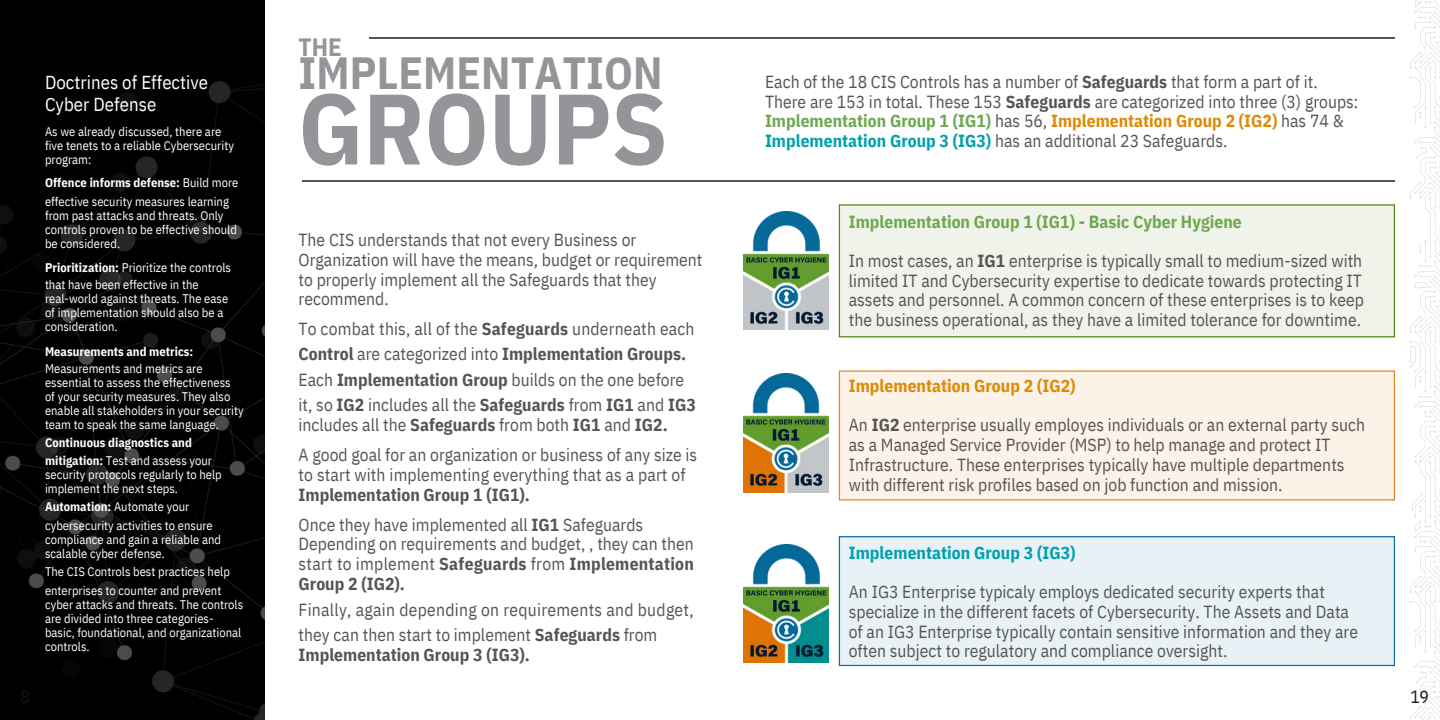
<style>
.page{position:relative;width:1440px;height:720px;background:#fff}
.page>*{position:absolute;margin:0;border:0;box-sizing:border-box;transform-origin:0 0}
.t1{font:700 100px "IBM Plex Sans Cond";color:#939598}
.t2{font:700 45px "IBM Plex Sans Cond";color:#939598}
.t3{font:700 25px "IBM Plex Sans Cond";color:#939598}
.t4{font:18.75px/22.5px "IBM Plex Sans Cond";color:#fff}
.t5{font:17.5px/19.8px "IBM Plex Sans Cond";color:#575454}
.t6{font:700 17.5px "IBM Plex Sans Cond";color:#6fa851}
.t7{font:700 17.5px "IBM Plex Sans Cond";color:#575454}
.t8{font:700 17.5px "IBM Plex Sans Cond";letter-spacing:.005em;color:#00a0af}
.t9{font:700 17.5px "IBM Plex Sans Cond";letter-spacing:.005em;color:#dc8a07}
.t10{font:17.5px "IBM Plex Sans Cond";color:#171615}
.t11{font:12.5px/14px "IBM Plex Sans Cond";color:#fff}
.t12{font:700 12.5px/18.8px "IBM Plex Sans Cond";color:#fff}
.s1{font-weight:700}
.s2{font-weight:400}
.s3{font-weight:700;color:#6fa851}
.s4{font-weight:700;color:#dc8a07}
.s5{font-weight:700;color:#00a0af}
</style>
<div class="page">
<svg style="left:1409px;top:0;width:31px;height:720px"></svg>
<img style="left:0;top:0;width:264px;height:720px">
<hr style="left:303px;top:181px;width:1092px;height:1px;background:#575454">
<hr style="left:369px;top:37px;width:1026px;height:1px;background:#575454">
<div style="left:839px;top:204px;width:556px;height:133px;background:#eff3e9"></div>
<div style="left:839px;top:370px;width:556px;height:130px;background:#fbf2e8"></div>
<div style="left:839px;top:536px;width:556px;height:130px;background:#e8f1f6"></div>
<img style="left:744px;top:211px;width:85px;height:119px">
<img style="left:744px;top:374px;width:84px;height:118px">
<img style="left:744px;top:544px;width:85px;height:119px">
<p class="t4" style="left:45px;top:70px;width:165px">Doctrines of Effective<br>Cyber Defense</p>
<p class="t11" style="left:45px;top:125px;width:190px">As we already discussed, there are five tenets to a reliable Cybersecurity program:</p>
<p class="t11" style="left:45px;top:173px;width:195px;line-height:18.8px"><span class="s1">Offence informs defense:</span> Build more effective security measures learning</p>
<p class="t11" style="left:45px;top:208px;width:193px">from past attacks and threats. Only controls proven to be effective should be considered.</p>
<p class="t11" style="left:45px;top:259px;width:187px;line-height:16.9px"><span class="s1">Prioritization:</span> Prioritize the controls that have been effective in the</p>
<p class="t11" style="left:45px;top:291px;width:185px">real-world against threats. The ease of implementation should also be a consideration.</p>
<p class="t12" style="left:45px;top:342px;width:150px">Measurements and metrics:</p>
<p class="t11" style="left:45px;top:361px;width:200px">Measurements and metrics are essential to assess the effectiveness of your security measures. They also enable all stakeholders in your security team to speak the same language.</p>
<p class="t12" style="left:45px;top:433px;width:169px">Continuous diagnostics and mitigation: <span class="s2">Test and assess your</span></p>
<p class="t11" style="left:45px;top:468px;width:178px">security protocols regularly to help implement the next steps.</p>
<p class="t11" style="left:45px;top:497px;width:169px;line-height:18.8px"><span class="s1">Automation:</span> Automate your cybersecurity activities to ensure</p>
<p class="t11" style="left:45px;top:532px;width:178px">compliance and gain a reliable and scalable cyber defense.</p>
<p class="t11" style="left:45px;top:562px;width:186px;line-height:18.8px">The CIS Controls best practices help enterprises to counter and prevent</p>
<p class="t11" style="left:45px;top:597px;width:200px">cyber attacks and threats. The controls are divided into three categories&shy;basic, foundational, and organizational controls.</p>
<h3 class="t3" style="left:299px;top:30px;width:45px">THE</h3>
<h2 class="t2" style="left:299px;top:43px;width:366px">IMPLEMENTATION</h2>
<h1 class="t1" style="left:299px;top:62px;width:370px">GROUPS</h1>
<p class="t5" style="left:299px;top:230px;width:405px">The CIS understands that not every Business or Organization will have the means, budget or requirement to properly implement all the Safeguards that they recommend.</p>
<p class="t5" style="left:299px;top:317px;width:398px;line-height:24.4px">To combat this, all of the <span class="s1">Safeguards</span> underneath each<br><span class="s1">Control</span> are categorized into <span class="s1">Implementation Groups.</span></p>
<p class="t5" style="left:299px;top:367px;width:399px;line-height:25.2px">Each <span class="s1">Implementation Group</span> builds on the one before it, so <span class="s1">IG2</span> includes all the <span class="s1">Safeguards</span> from <span class="s1">IG1</span> and <span class="s1">IG3</span></p>
<p class="t5" style="left:299px;top:409px;width:400px;line-height:30px">includes all the <span class="s1">Safeguards</span> from both <span class="s1">IG1</span> and <span class="s1">IG2.<br></span>A good goal for an organization or business of any size is</p>
<p class="t5" style="left:299px;top:464px;width:388px">to start with implementing everything that as a part of</p>
<p class="t5" style="left:299px;top:480px;width:346px;line-height:30px"><span class="s1">Implementation Group 1 (IG1).<br></span>Once they have implemented all <span class="s1">IG1</span> Safeguards</p>
<p class="t5" style="left:299px;top:534px;width:397px;text-align:justify">Depending on requirements and budget, , they can then start to implement <span class="s1">Safeguards</span> from <span class="s1">Implementation Group 2 (IG2).</span></p>
<p class="t5" style="left:299px;top:597px;width:397px;line-height:25.2px">Finally, again depending on requirements and budget, they can then start to implement <span class="s1">Safeguards</span> from</p>
<p class="t7" style="left:299px;top:643px;width:233px">Implementation Group 3 (IG3).</p>
<p class="t5" style="left:765px;top:71px;width:595px">Each of the 18 CIS Controls has a number of <span class="s1">Safeguards</span> that form a part of it.<br>There are 153 in total. These 153 <span class="s1">Safeguards</span> are categorized into three (3) groups:<br><span class="s3">Implementation Group 1 (IG1)</span> has 56, <span class="s4">Implementation Group 2 (IG2)</span> has 74 &amp; <span class="s5">Implementation Group 3 (IG3)</span> has an additional 23 Safeguards.</p>
<p class="t6" style="left:849px;top:210px;width:395px">Implementation Group 1 (IG1) - Basic Cyber Hygiene</p>
<p class="t5" style="left:849px;top:251px;width:517px;text-align:justify">In most cases, an <span class="s1">IG1</span> enterprise is typically small to medium-sized with limited IT and Cybersecurity expertise to dedicate towards protecting IT assets and personnel. A common concern of these enterprises is to keep the business operational, as they have a limited tolerance for downtime.</p>
<p class="t9" style="left:849px;top:374px;width:228px">Implementation Group 2 (IG2)</p>
<p class="t5" style="left:849px;top:415px;width:518px">An <span class="s1">IG2</span> enterprise usually employes individuals or an external party such as a Managed Service Provider (MSP) to help manage and protect IT Infrastructure. These enterprises typically have multiple departments with different risk profiles based on job function and mission.</p>
<p class="t8" style="left:849px;top:541px;width:228px">Implementation Group 3 (IG3)</p>
<p class="t5" style="left:849px;top:582px;width:511px">An IG3 Enterprise typicaly employs dedicated security experts that specialize in the different facets of Cybersecurity. The Assets and Data of an IG3 Enterprise typically contain sensitive information and they are often subject to regulatory and compliance oversight.</p>
<p class="t10" style="left:20px;top:685px;width:11px">8</p>
<p class="t10" style="left:1410px;top:685px;width:20px">19</p>
</div>
